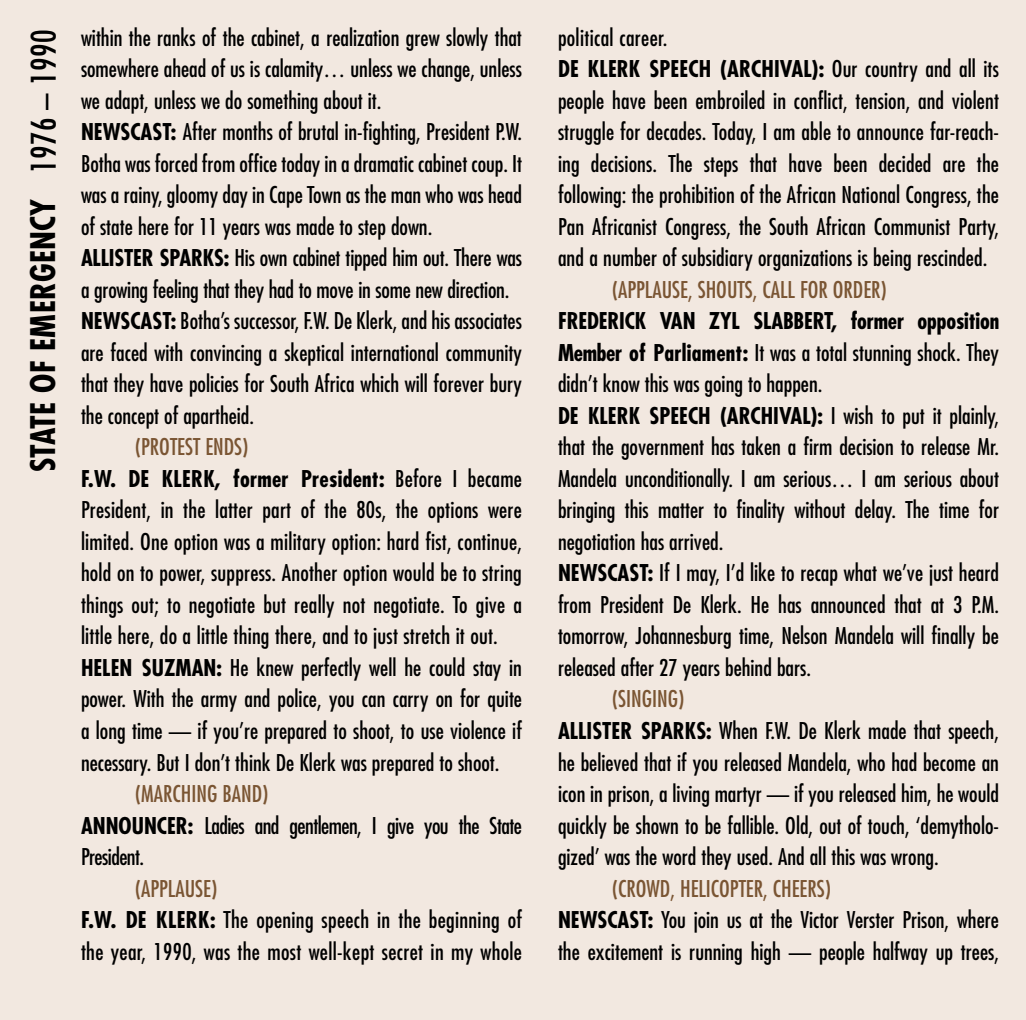
<style>
.page{position:relative;width:1026px;height:1020px;background:#fff}
.page>*{position:absolute;margin:0;border:0;box-sizing:border-box;transform-origin:0 0}
.t1{font:700 condensed 33px "Futura";letter-spacing:.01em;color:#000}
.t2{font:condensed 22.5px/31.5px "Futura";color:#000}
.t3{font:condensed 22.5px/31.5px "Futura";letter-spacing:-.025em;color:#000}
.t4{font:condensed 22.5px "Futura";color:#7a5533}
.s1{font-weight:400}
.s2{font-weight:700}
.s3{color:#7a5533}
</style>
<div class="page">
<div style="left:0;top:0;width:1026px;height:1019px;background:#f2e8e0"></div>
<h1 class="t1" style="left:22px;top:472px;width:444px;rotate:-90deg">STATE OF EMERGENCY <span class="s1">1976 – 1990</span></h1>
<p class="t2" style="left:81px;top:21px;width:443px">within the ranks of the cabinet, a realization grew slowly that somewhere ahead of us is calamity… unless we change, unless we adapt, unless we do something about it.<br><span class="s2">NEWSCAST:</span> After months of brutal in-fighting, President P.W.<br>Botha was forced from office today in a dramatic cabinet coup. It was a rainy, gloomy day in Cape Town as the man who was head of state here for 11 years was made to step down.<br><span class="s2">ALLISTER SPARKS:</span> His own cabinet tipped him out. There was a growing feeling that they had to move in some new direction.<br><span class="s2">NEWSCAST:</span> Botha’s successor, F.W. De Klerk, and his associates are faced with convincing a skeptical international community that they have policies for South Africa which will forever bury the concept of apartheid.</p>
<p class="t2" style="left:81px;top:430px;width:443px;text-indent:54px"><span class="s3">(PROTEST ENDS)<br></span><span class="s2">F.W. DE KLERK, former President:</span> Before I became President, in the latter part of the 80s, the options were limited. One option was a military option: hard fist, continue, hold on to power, suppress. Another option would be to string things out; to negotiate but really not negotiate. To give a little here, do a little thing there, and to just stretch it out.<br><span class="s2">HELEN SUZMAN:</span> He knew perfectly well he could stay in power. With the army and police, you can carry on for quite a long time — if you’re prepared to shoot, to use violence if necessary. But I don’t think De Klerk was prepared to shoot.</p>
<p class="t3" style="left:81px;top:777px;width:442px;text-indent:54px"><span class="s3">(MARCHING BAND)<br></span><span class="s2">ANNOUNCER:</span> Ladies and gentlemen, I give you the State<br>President.</p>
<p class="t2" style="left:81px;top:871px;width:443px;text-indent:54px"><span class="s3">(APPLAUSE)<br></span><span class="s2">F.W. DE KLERK:</span> The opening speech in the beginning of the year, 1990, was the most well-kept secret in my whole</p>
<p class="t2" style="left:558px;top:21px;width:443px">political career.<br><span class="s2">DE KLERK SPEECH (ARCHIVAL):</span> Our country and all its people have been embroiled in conflict, tension, and violent struggle for decades. Today, I am able to announce far-reach&shy;ing decisions. The steps that have been decided are the following: the prohibition of the African National Congress, the Pan Africanist Congress, the South African Communist Party, and a number of subsidiary organizations is being rescinded.</p>
<p class="t4" style="left:612px;top:275px;width:276px">(APPLAUSE, SHOUTS, CALL FOR ORDER)</p>
<p class="t2" style="left:558px;top:304px;width:443px"><span class="s2">FREDERICK VAN ZYL SLABBERT, former opposition Member of Parliament:</span> It was a total stunning shock. They didn’t know this was going to happen.<br><span class="s2">DE KLERK SPEECH (ARCHIVAL):</span> I wish to put it plainly, that the government has taken a firm decision to release Mr.<br>Mandela unconditionally. I am serious… I am serious about bringing this matter to finality without delay. The time for negotiation has arrived.<br><span class="s2">NEWSCAST:</span> If I may, I’d like to recap what we’ve just heard from President De Klerk. He has announced that at 3 P.M. tomorrow, Johannesburg time, Nelson Mandela will finally be released after 27 years behind bars.</p>
<p class="t2" style="left:558px;top:682px;width:443px;text-indent:54px"><span class="s3">(SINGING)<br></span><span class="s2">ALLISTER SPARKS:</span> When F.W. De Klerk made that speech, he believed that if you released Mandela, who had become an icon in prison, a living martyr — if you released him, he would quickly be shown to be fallible. Old, out of touch, ‘demytholo&shy;gized’ was the word they used. And all this was wrong.</p>
<p class="t2" style="left:558px;top:871px;width:443px;text-indent:54px"><span class="s3">(CROWD, HELICOPTER, CHEERS)<br></span><span class="s2">NEWSCAST:</span> You join us at the Victor Verster Prison, where the excitement is running high — people halfway up trees,</p>
</div>
